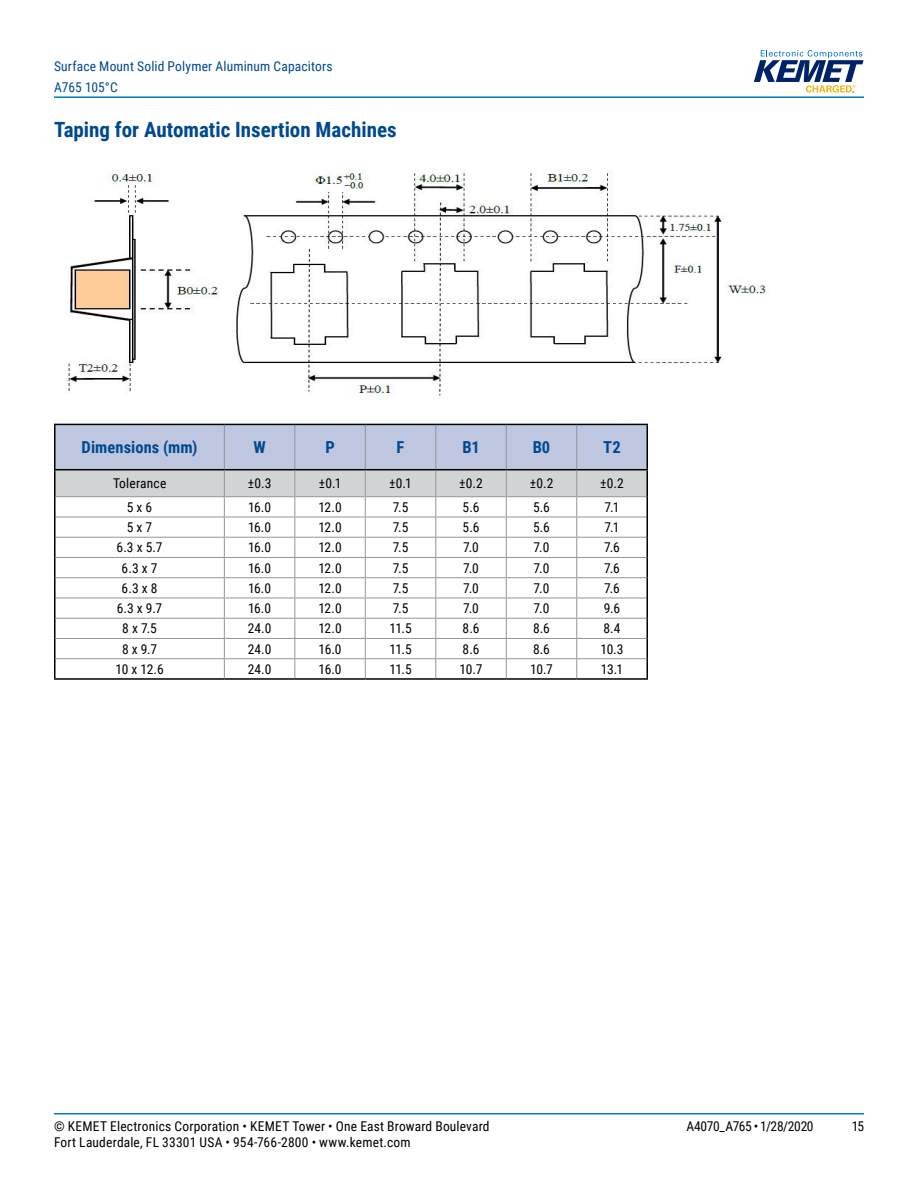
<style>
.page{position:relative;width:918px;height:1188px;background:#fff}
.page>*{position:absolute;margin:0;border:0;box-sizing:border-box;transform-origin:0 0}
.t1{font:700 21px "Roboto Condensed";color:#004990}
.t2{font:700 16.5px "Roboto Condensed";letter-spacing:.005em;color:#004990}
.t3{font:13.5px "Roboto Condensed";letter-spacing:.01em;color:#000}
.t4{font:13.5px/21px "Roboto Condensed";letter-spacing:.015em;color:#004990}
.t5{font:13.5px "Roboto Condensed";letter-spacing:-.025em;color:#000}
</style>
<div class="page">
<hr style="left:54px;top:1113px;width:810px;height:2px;background:#007dc3">
<hr style="left:54px;top:96px;width:810px;height:2px;background:#007dc3">
<svg style="left:754px;top:50px;width:110px;height:43px"></svg>
<img style="left:67px;top:169px;width:705px;height:229px">
<svg style="left:54px;top:424px;width:594px;height:254px"></svg>
<hr style="left:54px;top:678px;width:170px;height:2px;background:#000">
<hr style="left:224px;top:678px;width:71px;height:2px;background:#000">
<hr style="left:295px;top:678px;width:70px;height:2px;background:#000">
<hr style="left:365px;top:678px;width:71px;height:2px;background:#000">
<hr style="left:436px;top:678px;width:70px;height:2px;background:#000">
<hr style="left:506px;top:678px;width:71px;height:2px;background:#000">
<hr style="left:577px;top:678px;width:71px;height:2px;background:#000">
<p class="t4" style="left:54px;top:55px;width:280px">Surface Mount Solid Polymer Aluminum Capacitors<br>A765 105°C</p>
<h1 class="t1" style="left:54px;top:115px;width:344px">Taping for Automatic Insertion Machines</h1>
<p class="t2" style="left:82px;top:436px;width:117px">Dimensions (mm)</p>
<p class="t2" style="left:253px;top:436px;width:14px">W</p>
<p class="t2" style="left:325px;top:436px;width:11px">P</p>
<p class="t2" style="left:397px;top:436px;width:9px">F</p>
<p class="t2" style="left:462px;top:436px;width:19px">B1</p>
<p class="t2" style="left:533px;top:436px;width:19px">B0</p>
<p class="t2" style="left:603px;top:436px;width:19px">T2</p>
<p class="t3" style="left:113px;top:474px;width:55px">Tolerance</p>
<p class="t3" style="left:248px;top:474px;width:25px">±0.3</p>
<p class="t3" style="left:319px;top:474px;width:24px">±0.1</p>
<p class="t3" style="left:389px;top:474px;width:24px">±0.1</p>
<p class="t3" style="left:459px;top:474px;width:25px">±0.2</p>
<p class="t3" style="left:530px;top:474px;width:25px">±0.2</p>
<p class="t3" style="left:600px;top:474px;width:25px">±0.2</p>
<p class="t3" style="left:127px;top:498px;width:27px">5 x 6</p>
<p class="t3" style="left:248px;top:498px;width:25px">16.0</p>
<p class="t3" style="left:318px;top:498px;width:25px">12.0</p>
<p class="t3" style="left:393px;top:498px;width:17px">7.5</p>
<p class="t3" style="left:463px;top:498px;width:18px">5.6</p>
<p class="t3" style="left:533px;top:498px;width:18px">5.6</p>
<p class="t3" style="left:605px;top:498px;width:16px">7.1</p>
<p class="t3" style="left:127px;top:518px;width:27px">5 x 7</p>
<p class="t3" style="left:248px;top:518px;width:25px">16.0</p>
<p class="t3" style="left:318px;top:518px;width:25px">12.0</p>
<p class="t3" style="left:393px;top:518px;width:17px">7.5</p>
<p class="t3" style="left:463px;top:518px;width:18px">5.6</p>
<p class="t3" style="left:533px;top:518px;width:18px">5.6</p>
<p class="t3" style="left:605px;top:518px;width:16px">7.1</p>
<p class="t3" style="left:117px;top:538px;width:47px">6.3 x 5.7</p>
<p class="t3" style="left:248px;top:538px;width:25px">16.0</p>
<p class="t3" style="left:318px;top:538px;width:25px">12.0</p>
<p class="t3" style="left:393px;top:538px;width:17px">7.5</p>
<p class="t3" style="left:463px;top:538px;width:17px">7.0</p>
<p class="t3" style="left:534px;top:538px;width:17px">7.0</p>
<p class="t3" style="left:604px;top:538px;width:17px">7.6</p>
<p class="t3" style="left:122px;top:558px;width:37px">6.3 x 7</p>
<p class="t3" style="left:248px;top:558px;width:25px">16.0</p>
<p class="t3" style="left:318px;top:558px;width:25px">12.0</p>
<p class="t3" style="left:393px;top:558px;width:17px">7.5</p>
<p class="t3" style="left:463px;top:558px;width:17px">7.0</p>
<p class="t3" style="left:534px;top:558px;width:17px">7.0</p>
<p class="t3" style="left:604px;top:558px;width:17px">7.6</p>
<p class="t3" style="left:122px;top:579px;width:37px">6.3 x 8</p>
<p class="t3" style="left:248px;top:579px;width:25px">16.0</p>
<p class="t3" style="left:318px;top:579px;width:25px">12.0</p>
<p class="t3" style="left:393px;top:579px;width:17px">7.5</p>
<p class="t3" style="left:463px;top:579px;width:17px">7.0</p>
<p class="t3" style="left:534px;top:579px;width:17px">7.0</p>
<p class="t3" style="left:604px;top:579px;width:17px">7.6</p>
<p class="t3" style="left:117px;top:599px;width:47px">6.3 x 9.7</p>
<p class="t3" style="left:248px;top:599px;width:25px">16.0</p>
<p class="t3" style="left:318px;top:599px;width:25px">12.0</p>
<p class="t3" style="left:393px;top:599px;width:17px">7.5</p>
<p class="t3" style="left:463px;top:599px;width:17px">7.0</p>
<p class="t3" style="left:534px;top:599px;width:17px">7.0</p>
<p class="t3" style="left:604px;top:599px;width:18px">9.6</p>
<p class="t3" style="left:122px;top:619px;width:36px">8 x 7.5</p>
<p class="t3" style="left:248px;top:619px;width:25px">24.0</p>
<p class="t3" style="left:318px;top:619px;width:25px">12.0</p>
<p class="t3" style="left:389px;top:619px;width:24px">11.5</p>
<p class="t3" style="left:463px;top:619px;width:18px">8.6</p>
<p class="t3" style="left:533px;top:619px;width:18px">8.6</p>
<p class="t3" style="left:604px;top:619px;width:18px">8.4</p>
<p class="t3" style="left:122px;top:639px;width:37px">8 x 9.7</p>
<p class="t3" style="left:248px;top:639px;width:25px">24.0</p>
<p class="t3" style="left:319px;top:639px;width:25px">16.0</p>
<p class="t3" style="left:389px;top:639px;width:24px">11.5</p>
<p class="t3" style="left:463px;top:639px;width:18px">8.6</p>
<p class="t3" style="left:533px;top:639px;width:18px">8.6</p>
<p class="t3" style="left:600px;top:639px;width:25px">10.3</p>
<p class="t3" style="left:115px;top:660px;width:50px">10 x 12.6</p>
<p class="t3" style="left:248px;top:660px;width:25px">24.0</p>
<p class="t3" style="left:319px;top:660px;width:25px">16.0</p>
<p class="t3" style="left:389px;top:660px;width:24px">11.5</p>
<p class="t3" style="left:460px;top:660px;width:24px">10.7</p>
<p class="t3" style="left:530px;top:660px;width:24px">10.7</p>
<p class="t3" style="left:601px;top:660px;width:24px">13.1</p>
<p class="t3" style="left:54px;top:1116px;width:437px">© KEMET Electronics Corporation • KEMET Tower • One East Broward Boulevard</p>
<p class="t5" style="left:686px;top:1116px;width:129px">A4070_A765 • 1/28/2020</p>
<p class="t3" style="left:852px;top:1116px;width:14px">15</p>
<p class="t3" style="left:54px;top:1133px;width:358px">Fort Lauderdale, FL 33301 USA • 954-766-2800 • www.kemet.com</p>
</div>
